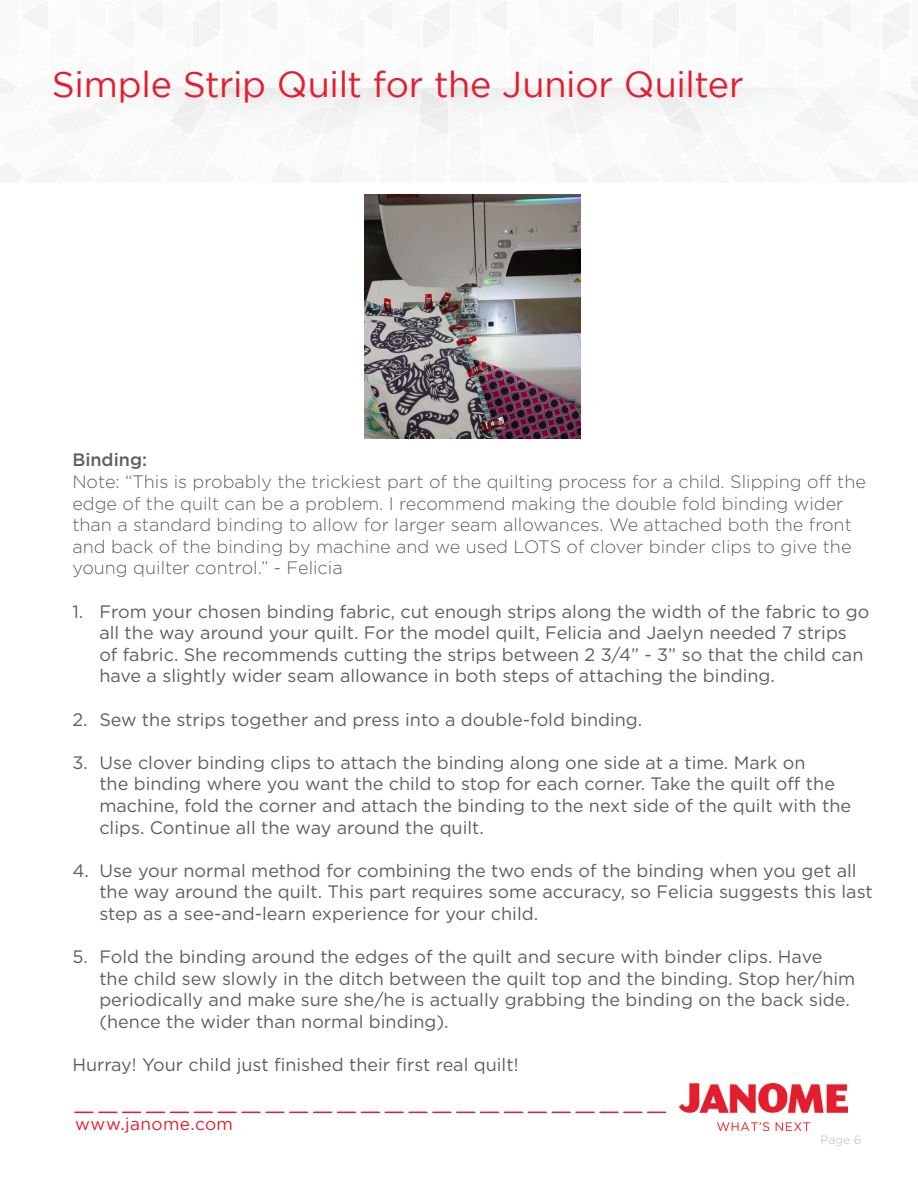
<style>
.page{position:relative;width:918px;height:1188px;background:#fff}
.page>*{position:absolute;margin:0;border:0;box-sizing:border-box;transform-origin:0 0}
.t1{font:36px "Gotham";letter-spacing:-.01em;color:#e41d2f}
.t2{font:18px/21.6px "Gotham HTF";color:#5f5f62}
.t3{font:300 18px/21.6px "Gotham HTF";color:#5f5f62}
.t4{font:500 18px "Gotham HTF";color:#5f5f62}
.t5{font:17.25px "Gotham";letter-spacing:.025em;color:#e41d2f}
.t6{font:300 12px "Gotham HTF";color:#babbbe}
</style>
<div class="page">
<svg style="left:51px;top:88px;width:816px;height:65px"></svg>
<img style="left:680px;top:1084px;width:167px;height:46px">
<svg style="left:75px;top:1112px;width:591px;height:1px"></svg>
<img style="left:364px;top:194px;width:216px;height:245px">
<p class="t1" style="left:52px;top:64px;width:693px">Simple Strip Quilt for the Junior Quilter</p>
<p class="t4" style="left:72px;top:450px;width:76px">Binding:</p>
<p class="t3" style="left:72px;top:471px;width:795px">Note: “This is probably the trickiest part of the quilting process for a child. Slipping off the edge of the quilt can be a problem. I recommend making the double fold binding wider than a standard binding to allow for larger seam allowances. We attached both the front and back of the binding by machine and we used LOTS of clover binder clips to give the young quilter control.” - Felicia</p>
<p class="t2" style="left:99px;top:600px;width:772px;text-indent:-27px">1. From your chosen binding fabric, cut enough strips along the width of the fabric to go all the way around your quilt. For the model quilt, Felicia and Jaelyn needed 7 strips of fabric. She recommends cutting the strips between 2 3/4” - 3” so that the child can have a slightly wider seam allowance in both steps of attaching the binding.</p>
<p class="t2" style="left:72px;top:708px;width:571px">2. Sew the strips together and press into a double-fold binding.</p>
<p class="t2" style="left:99px;top:751px;width:753px;text-indent:-27px">3. Use clover binding clips to attach the binding along one side at a time. Mark on<br>the binding where you want the child to stop for each corner. Take the quilt off the machine, fold the corner and attach the binding to the next side of the quilt with the clips. Continue all the way around the quilt.</p>
<p class="t2" style="left:99px;top:859px;width:775px;text-indent:-27px">4. Use your normal method for combining the two ends of the binding when you get all the way around the quilt. This part requires some accuracy, so Felicia suggests this last step as a see-and-learn experience for your child.</p>
<p class="t2" style="left:99px;top:946px;width:757px;text-indent:-27px">5. Fold the binding around the edges of the quilt and secure with binder clips. Have the child sew slowly in the ditch between the quilt top and the binding. Stop her/him periodically and make sure she/he is actually grabbing the binding on the back side. (hence the wider than normal binding).</p>
<p class="t2" style="left:72px;top:1054px;width:448px">Hurray! Your child just finished their first real quilt!</p>
<p class="t5" style="left:75px;top:1115px;width:159px">www.janome.com</p>
<p class="t6" style="left:820px;top:1133px;width:43px">Page 6</p>
</div>
